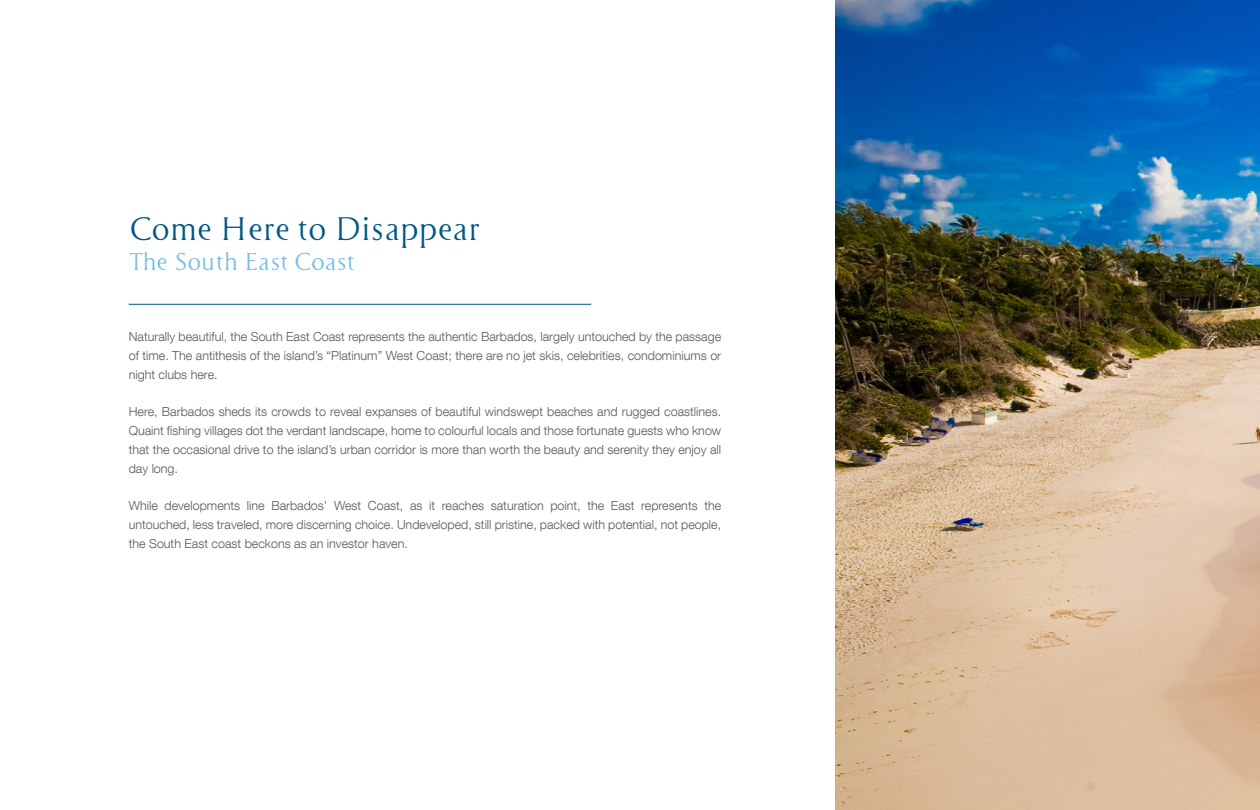
<style>
.page{position:relative;width:1260px;height:810px;background:#fff}
.page>*{position:absolute;margin:0;border:0;box-sizing:border-box;transform-origin:0 0}
.t1{font:30px "Cyan";color:#005884}
.t2{font:22.5px "Cyan";color:#75bee9}
.t3{font:300 12.5px/18.8px "Helvetica Neue LT Com";color:#58595b;text-align:justify}
</style>
<div class="page">
<img style="left:835px;top:0;width:425px;height:810px">
<hr style="left:129px;top:304px;width:462px;height:1px;background:#005884">
<h1 class="t1" style="left:129px;top:210px;width:354px">Come Here to Disappear</h1>
<h2 class="t2" style="left:129px;top:247px;width:228px">The South East Coast</h2>
<p class="t3" style="left:129px;top:327px;width:594px">Naturally beautiful, the South East Coast represents the authentic Barbados, largely untouched by the passage of time. The antithesis of the island’s “Platinum” West Coast; there are no jet skis, celebrities, condominiums or night clubs here.</p>
<p class="t3" style="left:129px;top:402px;width:594px">Here, Barbados sheds its crowds to reveal expanses of beautiful windswept beaches and rugged coastlines.<br>Quaint fishing villages dot the verdant landscape, home to colourful locals and those fortunate guests who know that the occasional drive to the island’s urban corridor is more than worth the beauty and serenity they enjoy all day long.</p>
<p class="t3" style="left:129px;top:496px;width:594px">While developments line Barbados’ West Coast, as it reaches saturation point, the East represents the untouched, less traveled, more discerning choice. Undeveloped, still pristine, packed with potential, not people, the South East coast beckons as an investor haven.</p>
</div>
